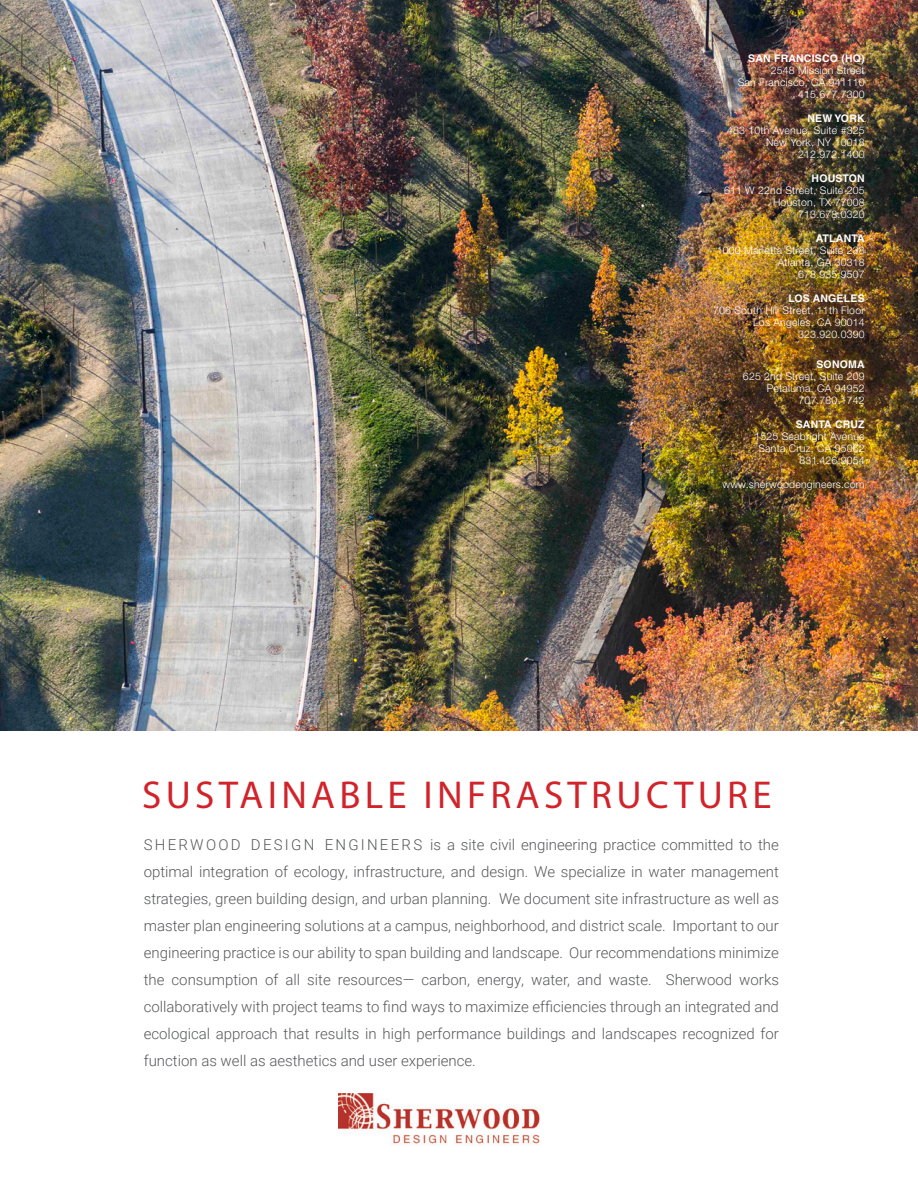
<style>
.page{position:relative;width:918px;height:1188px;background:#fff}
.page>*{position:absolute;margin:0;border:0;box-sizing:border-box;transform-origin:0 0}
.t1{font:39px "Myriad Pro";letter-spacing:.11em;color:#d1232a}
.t2{font:300 15px/27px "Roboto";color:#57585a;text-align:justify}
.t3{font:300 10.5px "Helvetica Neue LT Std";letter-spacing:.02em;color:#fff}
.t4{font:700 10.5px "Helvetica LT Std";letter-spacing:.02em;color:#fff}
</style>
<div class="page">
<img style="left:0;top:0;width:918px;height:730px">
<img style="left:338px;top:1094px;width:202px;height:51px">
<p class="t4" style="left:748px;top:51px;width:118px">SAN FRANCISCO (HQ)</p>
<p class="t3" style="left:771px;top:63px;width:96px">2548 Mission Street</p>
<p class="t3" style="left:738px;top:75px;width:129px">San Francisco, CA 941110</p>
<p class="t3" style="left:798px;top:87px;width:68px">415.677.7300</p>
<p class="t4" style="left:807px;top:111px;width:59px">NEW YORK</p>
<p class="t3" style="left:727px;top:123px;width:139px">483 10th Avenue, Suite #325</p>
<p class="t3" style="left:766px;top:135px;width:100px">New York, NY 10018</p>
<p class="t3" style="left:798px;top:147px;width:68px">212.972.1400</p>
<p class="t4" style="left:812px;top:171px;width:55px">HOUSTON</p>
<p class="t3" style="left:724px;top:183px;width:142px">611 W 22nd Street, Suite 205</p>
<p class="t3" style="left:773px;top:195px;width:93px">Houston, TX 77008</p>
<p class="t3" style="left:798px;top:207px;width:68px">713.678.0320</p>
<p class="t4" style="left:816px;top:231px;width:50px">ATLANTA</p>
<p class="t3" style="left:717px;top:243px;width:149px">1000 Marietta Street, Suite 238</p>
<p class="t3" style="left:778px;top:255px;width:89px">Atlanta, GA 30318</p>
<p class="t3" style="left:798px;top:267px;width:68px">678.935.9507</p>
<p class="t4" style="left:788px;top:291px;width:78px">LOS ANGELES</p>
<p class="t3" style="left:713px;top:303px;width:153px">706 South Hill Street, 11th Floor</p>
<p class="t3" style="left:753px;top:315px;width:113px">Los Angeles, CA 90014</p>
<p class="t3" style="left:798px;top:327px;width:68px">323.920.0390</p>
<p class="t4" style="left:816px;top:357px;width:50px">SONOMA</p>
<p class="t3" style="left:743px;top:369px;width:123px">625 2nd Street, Suite 209</p>
<p class="t3" style="left:767px;top:381px;width:99px">Petaluma, CA 94952</p>
<p class="t3" style="left:799px;top:393px;width:68px">707.780.1742</p>
<p class="t4" style="left:796px;top:417px;width:70px">SANTA CRUZ</p>
<p class="t3" style="left:754px;top:429px;width:112px">1525 Seabright Avenue</p>
<p class="t3" style="left:758px;top:441px;width:108px">Santa Cruz, CA 95062</p>
<p class="t3" style="left:799px;top:453px;width:67px">831.426.9054</p>
<p class="t3" style="left:722px;top:477px;width:144px">www.sherwoodengineers.com</p>
<p class="t1" style="left:142px;top:771px;width:631px">SUSTAINABLE INFRASTRUCTURE</p>
<p class="t2" style="left:144px;top:831px;width:637px">S H E R W O O D D E S I G N E N G I N E E R S is a site civil engineering practice committed to the optimal integration of ecology, infrastructure, and design. We specialize in water management strategies, green building design, and urban planning. We document site infrastructure as well as master plan engineering solutions at a campus, neighborhood, and district scale. Important to our engineering practice is our ability to span building and landscape. Our recommendations minimize the consumption of all site resources— carbon, energy, water, and waste. Sherwood works collaboratively with project teams to find ways to maximize efficiencies through an integrated and ecological approach that results in high performance buildings and landscapes recognized for function as well as aesthetics and user experience.</p>
</div>
